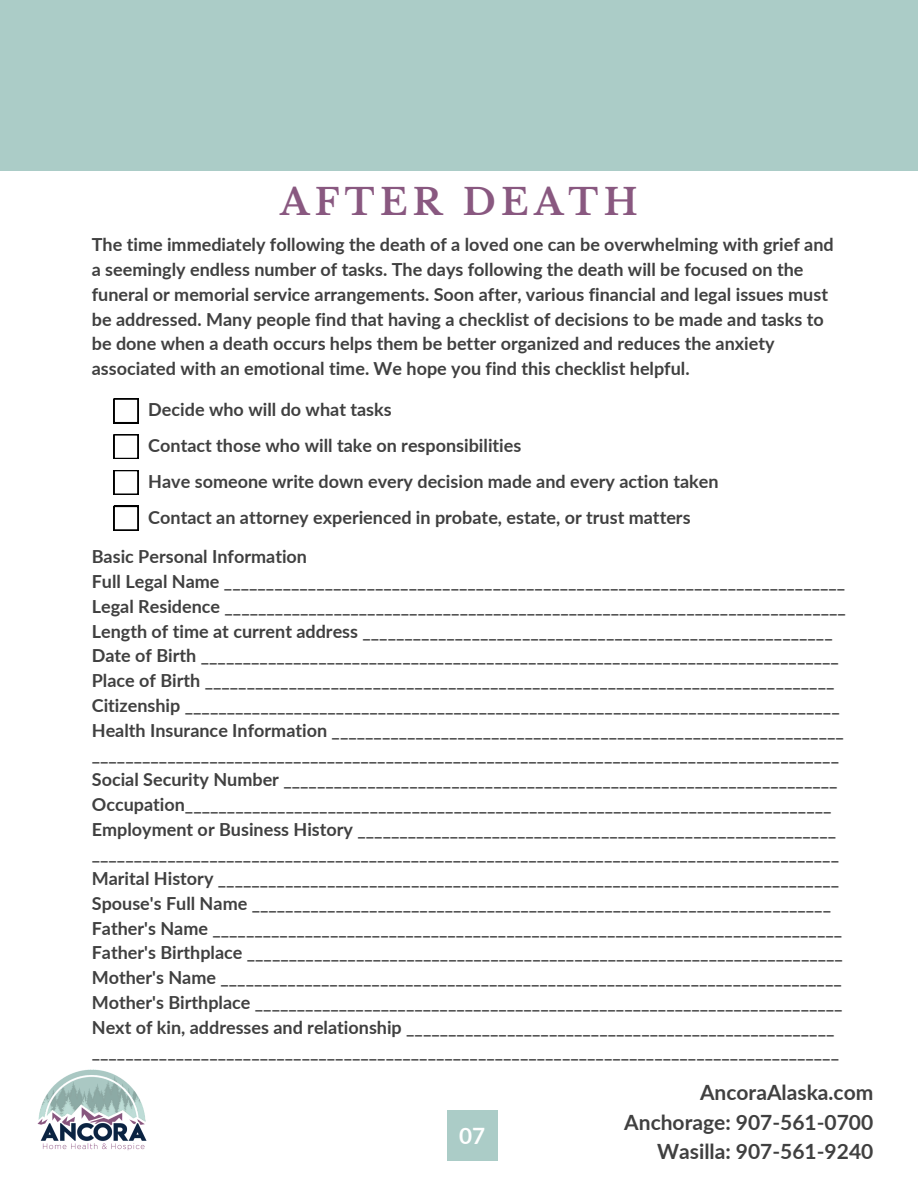
<style>
.page{position:relative;width:918px;height:1188px;background:#fff}
.page>*{position:absolute;margin:0;border:0;box-sizing:border-box;transform-origin:0 0}
.t1{font:700 36px "Libre Baskerville";letter-spacing:.15em;color:#895880}
.t2{font:700 22.5px "Lato";color:#fff}
.t3{font:700 21px/29.2px "Lato";color:#404040;text-align:right}
.t4{font:700 18px/24.8px "Lato";color:#404040}
</style>
<div class="page">
<div style="left:0;top:0;width:918px;height:170px;background:#abccc7"></div>
<div style="left:447px;top:1110px;width:51px;height:51px;background:#abccc7"></div>
<svg style="left:114px;top:399px;width:24px;height:24px"></svg>
<svg style="left:114px;top:434px;width:24px;height:25px"></svg>
<svg style="left:114px;top:470px;width:24px;height:25px"></svg>
<svg style="left:114px;top:506px;width:24px;height:24px"></svg>
<img style="left:37px;top:1069px;width:110px;height:82px">
<p class="t1" style="left:280px;top:180px;width:359px">AFTER DEATH</p>
<p class="t4" style="left:92px;top:232px;width:744px">The time immediately following the death of a loved one can be overwhelming with grief and a seemingly endless number of tasks. The days following the death will be focused on the funeral or memorial service arrangements. Soon after, various financial and legal issues must be addressed. Many people find that having a checklist of decisions to be made and tasks to be done when a death occurs helps them be better organized and reduces the anxiety associated with an emotional time. We hope you find this checklist helpful.</p>
<p class="t4" style="left:148px;top:397px;width:245px">Decide who will do what tasks</p>
<p class="t4" style="left:148px;top:433px;width:375px">Contact those who will take on responsibilities</p>
<p class="t4" style="left:148px;top:469px;width:572px">Have someone write down every decision made and every action taken</p>
<p class="t4" style="left:148px;top:505px;width:544px">Contact an attorney experienced in probate, estate, or trust matters</p>
<p class="t4" style="left:92px;top:544px;width:217px">Basic Personal Information</p>
<p class="t4" style="left:92px;top:569px;width:755px">Full Legal Name __________________________________________________________________________</p>
<p class="t4" style="left:92px;top:593px;width:756px">Legal Residence __________________________________________________________________________</p>
<p class="t4" style="left:92px;top:618px;width:742px">Length of time at current address ________________________________________________________</p>
<p class="t4" style="left:92px;top:643px;width:749px">Date of Birth ____________________________________________________________________________</p>
<p class="t4" style="left:92px;top:668px;width:744px">Place of Birth ___________________________________________________________________________</p>
<p class="t4" style="left:92px;top:692px;width:749px">Citizenship ______________________________________________________________________________</p>
<p class="t4" style="left:92px;top:717px;width:754px">Health Insurance Information _____________________________________________________________</p>
<p class="t4" style="left:92px;top:742px;width:749px">_________________________________________________________________________________________</p>
<p class="t4" style="left:92px;top:767px;width:747px">Social Security Number __________________________________________________________________</p>
<p class="t4" style="left:92px;top:791px;width:741px">Occupation_____________________________________________________________________________</p>
<p class="t4" style="left:92px;top:816px;width:746px">Employment or Business History _________________________________________________________</p>
<p class="t4" style="left:92px;top:841px;width:749px">_________________________________________________________________________________________</p>
<p class="t4" style="left:92px;top:866px;width:749px">Marital History __________________________________________________________________________</p>
<p class="t4" style="left:92px;top:890px;width:741px">Spouse's Full Name _____________________________________________________________________</p>
<p class="t4" style="left:92px;top:915px;width:752px">Father's Name ___________________________________________________________________________</p>
<p class="t4" style="left:92px;top:940px;width:753px">Father's Birthplace _______________________________________________________________________</p>
<p class="t4" style="left:92px;top:965px;width:752px">Mother's Name __________________________________________________________________________</p>
<p class="t4" style="left:92px;top:989px;width:752px">Mother's Birthplace ______________________________________________________________________</p>
<p class="t4" style="left:92px;top:1014px;width:744px">Next of kin, addresses and relationship ___________________________________________________</p>
<p class="t4" style="left:92px;top:1039px;width:749px">_________________________________________________________________________________________</p>
<p class="t3" style="left:624px;top:1078px;width:251px">AncoraAlaska.com<br>Anchorage: 907-561-0700<br>Wasilla: 907-561-9240</p>
<h1 class="t2" style="left:459px;top:1122px;width:28px">07</h1>
</div>
